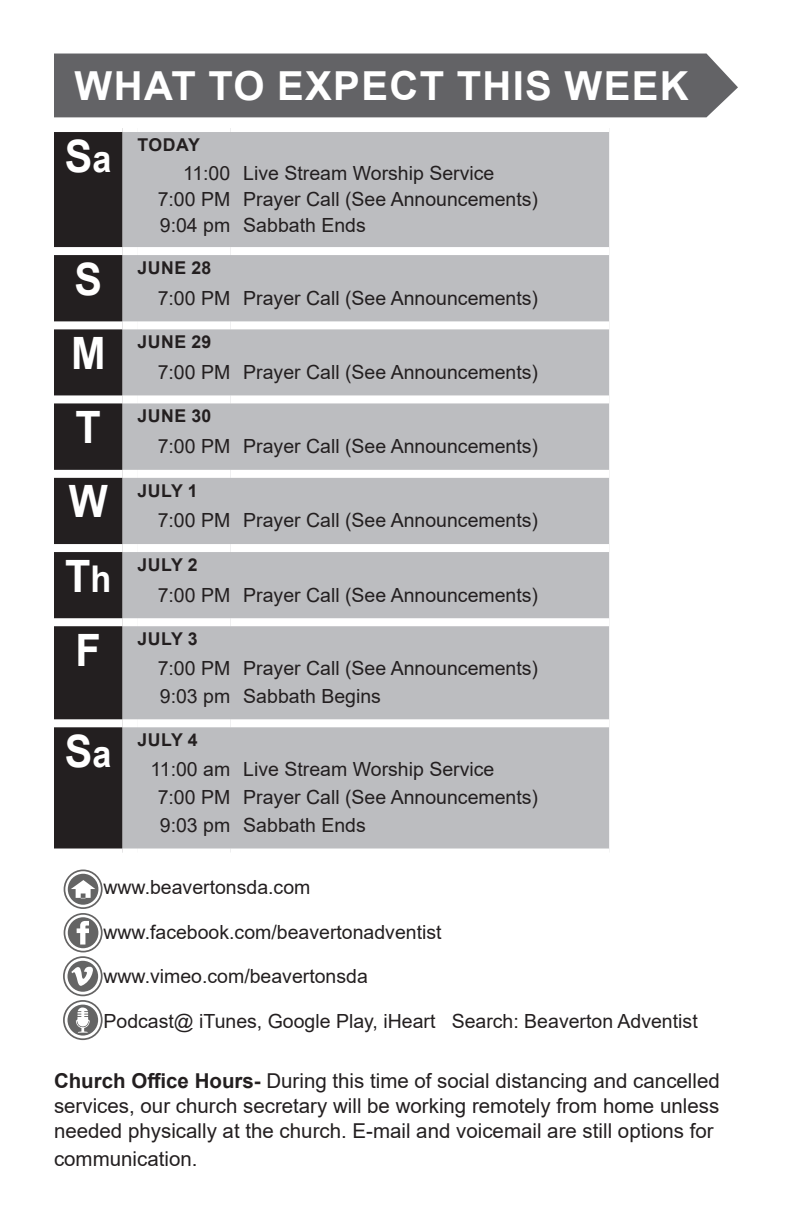
<style>
.page{position:relative;width:792px;height:1224px;background:#fff}
.page>*{position:absolute;margin:0;border:0;box-sizing:border-box;transform-origin:0 0}
.t1{font:700 44.6px "Arial";color:#fff;scale:.93 1}
.t2{font:700 40px "Arial";letter-spacing:.035em;color:#fff}
.t3{font:20.4px/24.6px "Arial";color:#231f20;text-align:justify}
.t4{font:19.6px "Arial";color:#231f20}
.t5{font:700 17.6px "Arial";letter-spacing:.035em;color:#231f20}
.s1{font-size:36.8px}
.s2{font-weight:700}
</style>
<div class="page">
<div style="left:54px;top:132px;width:69px;height:717px;background:#231f20"></div>
<div style="left:123px;top:132px;width:486px;height:717px;background:#bcbdc0"></div>
<div style="left:54px;top:247px;width:69px;height:8px;background:#fff"></div>
<div style="left:123px;top:247px;width:14px;height:8px;background:#fff"></div>
<div style="left:137px;top:247px;width:93px;height:8px;background:#fff"></div>
<div style="left:230px;top:247px;width:379px;height:8px;background:#fff"></div>
<div style="left:54px;top:321px;width:69px;height:8px;background:#fff"></div>
<div style="left:123px;top:321px;width:14px;height:8px;background:#fff"></div>
<div style="left:137px;top:321px;width:93px;height:8px;background:#fff"></div>
<div style="left:230px;top:321px;width:379px;height:8px;background:#fff"></div>
<div style="left:54px;top:470px;width:69px;height:8px;background:#fff"></div>
<div style="left:54px;top:544px;width:69px;height:8px;background:#fff"></div>
<div style="left:123px;top:470px;width:14px;height:8px;background:#fff"></div>
<div style="left:137px;top:470px;width:93px;height:8px;background:#fff"></div>
<div style="left:230px;top:470px;width:379px;height:8px;background:#fff"></div>
<div style="left:123px;top:544px;width:14px;height:8px;background:#fff"></div>
<div style="left:137px;top:544px;width:93px;height:8px;background:#fff"></div>
<div style="left:230px;top:544px;width:379px;height:8px;background:#fff"></div>
<div style="left:54px;top:395px;width:69px;height:8px;background:#fff"></div>
<div style="left:123px;top:395px;width:14px;height:8px;background:#fff"></div>
<div style="left:137px;top:395px;width:93px;height:8px;background:#fff"></div>
<div style="left:230px;top:395px;width:379px;height:8px;background:#fff"></div>
<div style="left:54px;top:618px;width:69px;height:8px;background:#fff"></div>
<div style="left:54px;top:719px;width:69px;height:8px;background:#fff"></div>
<div style="left:123px;top:618px;width:14px;height:8px;background:#fff"></div>
<div style="left:137px;top:618px;width:93px;height:8px;background:#fff"></div>
<div style="left:230px;top:618px;width:379px;height:8px;background:#fff"></div>
<div style="left:123px;top:719px;width:14px;height:8px;background:#fff"></div>
<div style="left:137px;top:719px;width:93px;height:8px;background:#fff"></div>
<div style="left:230px;top:719px;width:379px;height:8px;background:#fff"></div>
<div style="left:54px;top:54px;width:684px;height:63px;background:#636366"></div>
<div style="left:68px;top:961px;width:30px;height:31px;background:#646464;border-radius:50%"></div>
<div style="left:68px;top:1005px;width:30px;height:31px;background:#646464;border-radius:50%"></div>
<div style="left:63px;top:956px;width:40px;height:40px;border:2px solid #646363;border-radius:50%"></div>
<div style="left:63px;top:1000px;width:40px;height:40px;border:2px solid #646363;border-radius:50%"></div>
<div style="left:68px;top:874px;width:30px;height:31px;background:#646464;border-radius:50%"></div>
<svg style="left:71px;top:880px;width:24px;height:18px"></svg>
<div style="left:64px;top:870px;width:39px;height:39px;border:2px solid #646363;border-radius:50%"></div>
<div style="left:68px;top:917px;width:30px;height:31px;background:#646464;border-radius:50%"></div>
<div style="left:64px;top:913px;width:39px;height:39px;border:2px solid #646363;border-radius:50%"></div>
<svg style="left:77px;top:921px;width:12px;height:24px"></svg>
<svg style="left:71px;top:966px;width:22px;height:20px"></svg>
<svg style="left:76px;top:1007px;width:14px;height:26px"></svg>
<p class="t2" style="left:75px;top:58px;width:616px">WHAT TO EXPECT THIS WEEK</p>
<p class="t1" style="left:65px;top:124px;width:52px">S<span class="s1">a</span></p>
<p class="t5" style="left:137px;top:132px;width:64px">TODAY</p>
<p class="t4" style="left:183px;top:160px;width:49px">11:00</p>
<p class="t4" style="left:243px;top:160px;width:253px">Live Stream Worship Service</p>
<p class="t4" style="left:158px;top:186px;width:74px">7:00 PM</p>
<p class="t4" style="left:243px;top:186px;width:296px">Prayer Call (See Announcements)</p>
<p class="t4" style="left:160px;top:212px;width:72px">9:04 pm</p>
<p class="t4" style="left:243px;top:212px;width:124px">Sabbath Ends</p>
<p class="t1" style="left:74px;top:248px;width:31px">S</p>
<p class="t5" style="left:137px;top:255px;width:75px">JUNE 28</p>
<p class="t4" style="left:158px;top:284px;width:74px">7:00 PM</p>
<p class="t4" style="left:243px;top:284px;width:296px">Prayer Call (See Announcements)</p>
<p class="t1" style="left:71px;top:322px;width:39px">M</p>
<p class="t5" style="left:137px;top:330px;width:75px">JUNE 29</p>
<p class="t4" style="left:158px;top:358px;width:74px">7:00 PM</p>
<p class="t4" style="left:243px;top:358px;width:296px">Prayer Call (See Announcements)</p>
<p class="t1" style="left:76px;top:396px;width:29px">T</p>
<p class="t5" style="left:137px;top:404px;width:75px">JUNE 30</p>
<p class="t4" style="left:158px;top:433px;width:74px">7:00 PM</p>
<p class="t4" style="left:243px;top:433px;width:296px">Prayer Call (See Announcements)</p>
<p class="t1" style="left:69px;top:470px;width:44px">W</p>
<p class="t5" style="left:137px;top:478px;width:62px">JULY 1</p>
<p class="t4" style="left:158px;top:507px;width:74px">7:00 PM</p>
<p class="t4" style="left:243px;top:507px;width:296px">Prayer Call (See Announcements)</p>
<p class="t1" style="left:65px;top:545px;width:51px">T<span class="s1">h</span></p>
<p class="t5" style="left:137px;top:552px;width:62px">JULY 2</p>
<p class="t4" style="left:158px;top:581px;width:74px">7:00 PM</p>
<p class="t4" style="left:243px;top:581px;width:296px">Prayer Call (See Announcements)</p>
<p class="t1" style="left:76px;top:619px;width:29px">F</p>
<p class="t5" style="left:137px;top:627px;width:62px">JULY 3</p>
<p class="t4" style="left:158px;top:655px;width:74px">7:00 PM</p>
<p class="t4" style="left:243px;top:655px;width:296px">Prayer Call (See Announcements)</p>
<p class="t4" style="left:160px;top:682px;width:72px">9:03 pm</p>
<p class="t4" style="left:243px;top:682px;width:139px">Sabbath Begins</p>
<p class="t1" style="left:65px;top:720px;width:52px">S<span class="s1">a</span></p>
<p class="t5" style="left:137px;top:728px;width:62px">JULY 4</p>
<p class="t4" style="left:150px;top:756px;width:81px">11:00 am</p>
<p class="t4" style="left:243px;top:756px;width:253px">Live Stream Worship Service</p>
<p class="t4" style="left:158px;top:784px;width:74px">7:00 PM</p>
<p class="t4" style="left:243px;top:784px;width:296px">Prayer Call (See Announcements)</p>
<p class="t4" style="left:160px;top:811px;width:72px">9:03 pm</p>
<p class="t4" style="left:243px;top:811px;width:124px">Sabbath Ends</p>
<p class="t4" style="left:104px;top:874px;width:208px">www.beavertonsda.com</p>
<p class="t4" style="left:104px;top:918px;width:340px">www.facebook.com/beavertonadventist</p>
<p class="t4" style="left:104px;top:963px;width:266px">www.vimeo.com/beavertonsda</p>
<p class="t4" style="left:104px;top:1007px;width:596px">Podcast@ iTunes, Google Play, iHeart Search: Beaverton Adventist</p>
<p class="t3" style="left:54px;top:1069px;width:667px"><span class="s2">Church Office Hours-</span> During this time of social distancing and cancelled services, our church secretary will be working remotely from home unless needed physically at the church. E-mail and voicemail are still options for</p>
<p class="t3" style="left:54px;top:1147px;width:145px">communication.</p>
</div>
